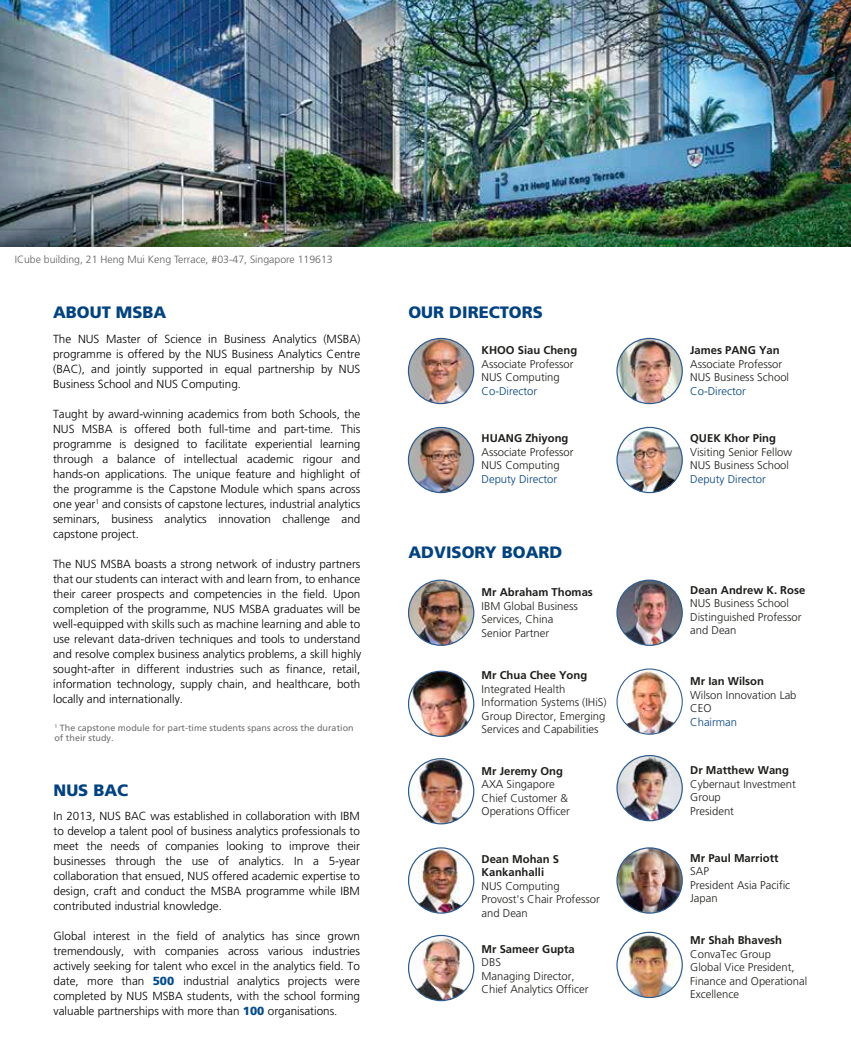
<style>
.page{position:relative;width:851px;height:1063px;background:#fff}
.page>*{position:absolute;margin:0;border:0;box-sizing:border-box;transform-origin:0 0}
.t1{font:900 16.5px "Frutiger LT Pro";color:#004282}
.t2{font:300 11.7px/15px "Frutiger LT Pro";color:#000;text-align:justify}
.t3{font:300 11.25px/13.5px "Frutiger LT Pro";color:#1d1d1b}
.t4{font:700 11.25px/13.5px "Frutiger LT Pro";color:#1d1d1b}
.t5{font:300 11.25px "Frutiger LT Pro";color:#004282}
.t6{font:300 10.5px "Frutiger LT Pro";color:#5f5f5f}
.t7{font:9px/10.8px "Frutiger LT Pro";color:#6f6f6f}
.s1{font-weight:900;color:#004a8e}
</style>
<div class="page">
<img style="left:618px;top:427px;width:64px;height:66px">
<div style="left:616px;top:427px;width:66px;height:66px;border:1px solid #2c5b8f;border-radius:50%"></div>
<img style="left:618px;top:338px;width:64px;height:66px">
<div style="left:616px;top:338px;width:66px;height:66px;border:1px solid #2c5b8f;border-radius:50%"></div>
<img style="left:408px;top:427px;width:65px;height:66px">
<div style="left:408px;top:427px;width:66px;height:66px;border:1px solid #2c5b8f;border-radius:50%"></div>
<img style="left:408px;top:338px;width:65px;height:66px">
<div style="left:408px;top:338px;width:66px;height:66px;border:1px solid #2c5b8f;border-radius:50%"></div>
<img style="left:0;top:0;width:850px;height:247px">
<img style="left:617px;top:669px;width:65px;height:65px;border-radius:33px">
<div style="left:616px;top:668px;width:66px;height:67px;border:1px solid #2c5b8f;border-radius:50%"></div>
<img style="left:408px;top:580px;width:65px;height:65px;border-radius:33px">
<div style="left:408px;top:580px;width:66px;height:66px;border:1px solid #2c5b8f;border-radius:50%"></div>
<img style="left:408px;top:671px;width:65px;height:65px;border-radius:33px">
<div style="left:408px;top:671px;width:66px;height:66px;border:1px solid #2c5b8f;border-radius:50%"></div>
<img style="left:617px;top:756px;width:65px;height:65px;border-radius:33px">
<div style="left:616px;top:755px;width:66px;height:66px;border:1px solid #2c5b8f;border-radius:50%"></div>
<img style="left:408px;top:935px;width:65px;height:66px;border-radius:33px">
<div style="left:408px;top:935px;width:66px;height:66px;border:1px solid #2c5b8f;border-radius:50%"></div>
<img style="left:617px;top:848px;width:65px;height:65px;border-radius:33px">
<div style="left:616px;top:847px;width:66px;height:67px;border:1px solid #2c5b8f;border-radius:50%"></div>
<img style="left:617px;top:932px;width:65px;height:65px;border-radius:33px">
<div style="left:616px;top:932px;width:66px;height:66px;border:1px solid #2c5b8f;border-radius:50%"></div>
<img style="left:617px;top:580px;width:65px;height:65px;border-radius:33px">
<div style="left:616px;top:580px;width:66px;height:66px;border:1px solid #2c5b8f;border-radius:50%"></div>
<img style="left:408px;top:759px;width:65px;height:65px;border-radius:33px">
<div style="left:408px;top:758px;width:66px;height:66px;border:1px solid #2c5b8f;border-radius:50%"></div>
<img style="left:408px;top:848px;width:65px;height:65px;border-radius:33px">
<div style="left:408px;top:847px;width:66px;height:67px;border:1px solid #2c5b8f;border-radius:50%"></div>
<p class="t6" style="left:15px;top:253px;width:319px">ICube building, 21 Heng Mui Keng Terrace, #03-47, Singapore 119613</p>
<h1 class="t1" style="left:53px;top:302px;width:115px">ABOUT MSBA</h1>
<p class="t2" style="left:53px;top:331px;width:309px">The NUS Master of Science in Business Analytics (MSBA) programme is offered by the NUS Business Analytics Centre (BAC), and jointly supported in equal partnership by NUS Business School and NUS Computing.</p>
<p class="t2" style="left:53px;top:406px;width:309px">Taught by award-winning academics from both Schools, the NUS MSBA is offered both full-time and part-time. This programme is designed to facilitate experiential learning through a balance of intellectual academic rigour and hands-on applications. The unique feature and highlight of the programme is the Capstone Module which spans across one year<sup>1</sup> and consists of capstone lectures, industrial analytics seminars, business analytics innovation challenge and capstone project.</p>
<p class="t2" style="left:53px;top:556px;width:310px">The NUS MSBA boasts a strong network of industry partners that our students can interact with and learn from, to enhance their career prospects and competencies in the field. Upon completion of the programme, NUS MSBA graduates will be well-equipped with skills such as machine learning and able to use relevant data-driven techniques and tools to understand and resolve complex business analytics problems, a skill highly sought-after in different industries such as finance, retail, information technology, supply chain, and healthcare, both locally and internationally.</p>
<p class="t7" style="left:54px;top:722px;width:300px"><sup>1</sup> The capstone module for part-time students spans across the duration of their study.</p>
<h1 class="t1" style="left:53px;top:780px;width:76px">NUS BAC</h1>
<p class="t2" style="left:53px;top:809px;width:308px">In 2013, NUS BAC was established in collaboration with IBM to develop a talent pool of business analytics professionals to meet the needs of companies looking to improve their businesses through the use of analytics. In a 5-year collaboration that ensued, NUS offered academic expertise to design, craft and conduct the MSBA programme while IBM contributed industrial knowledge.</p>
<p class="t2" style="left:53px;top:929px;width:308px">Global interest in the field of analytics has since grown tremendously, with companies across various industries actively seeking for talent who excel in the analytics field. To date, more than <span class="s1">500</span> industrial analytics projects were completed by NUS MSBA students, with the school forming valuable partnerships with more than <span class="s1">100</span> organisations.</p>
<h1 class="t1" style="left:408px;top:302px;width:136px">OUR DIRECTORS</h1>
<p class="t4" style="left:481px;top:344px;width:97px">KHOO Siau Cheng</p>
<p class="t3" style="left:481px;top:357px;width:93px">Associate Professor<br>NUS Computing</p>
<p class="t5" style="left:481px;top:385px;width:57px">Co-Director</p>
<p class="t4" style="left:481px;top:432px;width:88px">HUANG Zhiyong</p>
<p class="t3" style="left:481px;top:445px;width:93px">Associate Professor<br>NUS Computing</p>
<p class="t5" style="left:481px;top:472px;width:77px">Deputy Director</p>
<h1 class="t1" style="left:408px;top:543px;width:155px">ADVISORY BOARD</h1>
<p class="t4" style="left:481px;top:586px;width:113px">Mr Abraham Thomas</p>
<p class="t3" style="left:481px;top:599px;width:98px">IBM Global Business<br>Services, China<br>Senior Partner</p>
<p class="t4" style="left:481px;top:669px;width:107px">Mr Chua Chee Yong</p>
<p class="t3" style="left:481px;top:682px;width:126px">Integrated Health<br>Information Systems (IHiS)<br>Group Director, Emerging<br>Services and Capabilities</p>
<p class="t4" style="left:481px;top:764px;width:83px">Mr Jeremy Ong</p>
<p class="t3" style="left:481px;top:778px;width:90px">AXA Singapore<br>Chief Customer &amp;<br>Operations Officer</p>
<p class="t4" style="left:481px;top:852px;width:79px">Dean Mohan S<br>Kankanhalli</p>
<p class="t3" style="left:481px;top:879px;width:120px">NUS Computing<br>Provost's Chair Professor and Dean</p>
<p class="t4" style="left:481px;top:942px;width:95px">Mr Sameer Gupta</p>
<p class="t3" style="left:481px;top:956px;width:108px">DBS<br>Managing Director,<br>Chief Analytics Officer</p>
<p class="t4" style="left:690px;top:344px;width:91px">James PANG Yan</p>
<p class="t3" style="left:690px;top:357px;width:100px">Associate Professor<br>NUS Business School</p>
<p class="t5" style="left:690px;top:385px;width:57px">Co-Director</p>
<p class="t4" style="left:690px;top:432px;width:87px">QUEK Khor Ping</p>
<p class="t3" style="left:690px;top:445px;width:103px">Visiting Senior Fellow<br>NUS Business School</p>
<p class="t5" style="left:690px;top:472px;width:77px">Deputy Director</p>
<p class="t4" style="left:690px;top:583px;width:117px">Dean Andrew K. Rose</p>
<p class="t3" style="left:690px;top:596px;width:113px">NUS Business School<br>Distinguished Professor and Dean</p>
<p class="t4" style="left:690px;top:674px;width:75px">Mr Ian Wilson</p>
<p class="t3" style="left:690px;top:688px;width:108px">Wilson Innovation Lab<br>CEO</p>
<p class="t5" style="left:690px;top:715px;width:48px">Chairman</p>
<p class="t4" style="left:690px;top:764px;width:100px">Dr Matthew Wang</p>
<p class="t3" style="left:690px;top:777px;width:107px">Cybernaut Investment<br>Group<br>President</p>
<p class="t4" style="left:690px;top:851px;width:90px">Mr Paul Marriott</p>
<p class="t3" style="left:690px;top:865px;width:102px">SAP<br>President Asia Pacific<br>Japan</p>
<p class="t4" style="left:690px;top:934px;width:93px">Mr Shah Bhavesh</p>
<p class="t3" style="left:690px;top:947px;width:118px">ConvaTec Group<br>Global Vice President,<br>Finance and Operational<br>Excellence</p>
</div>
